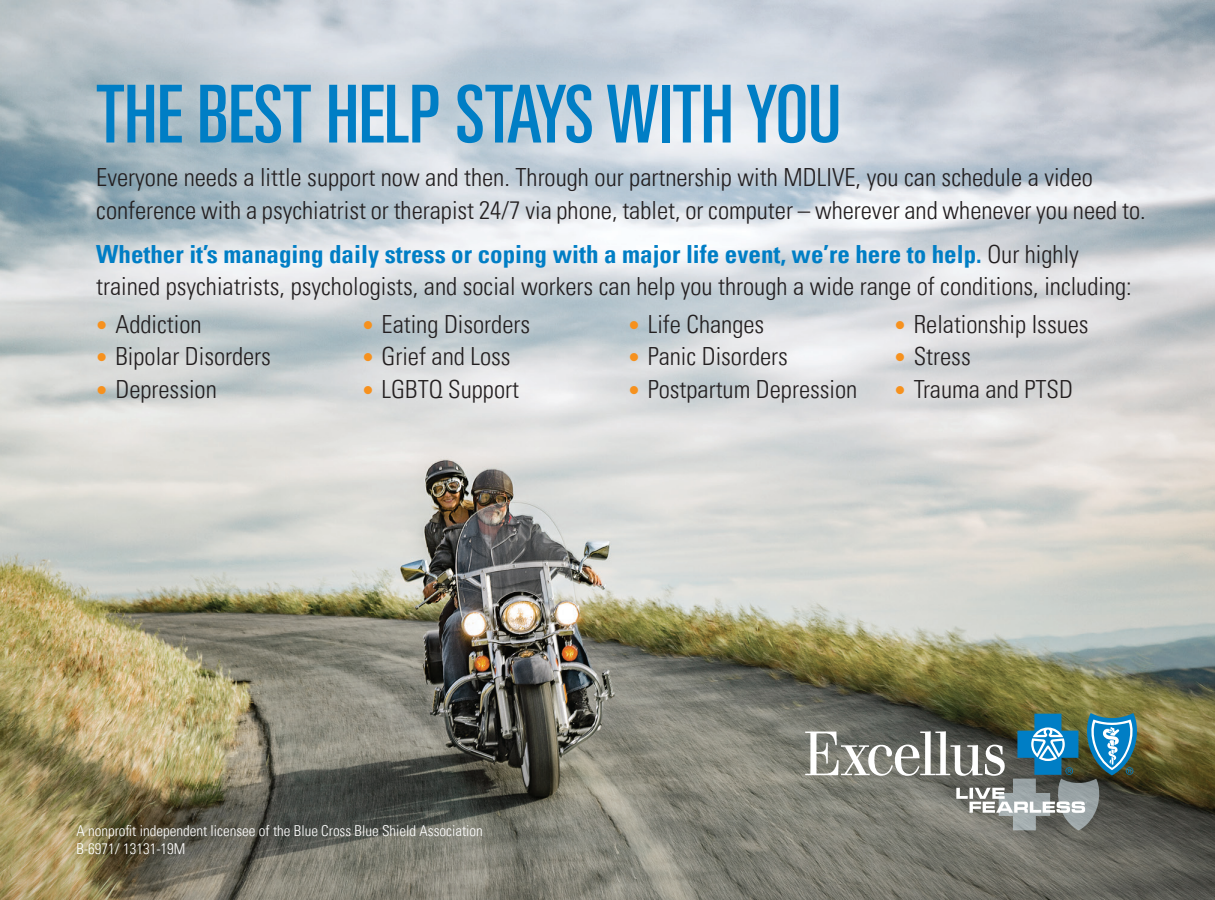
<style>
.page{position:relative;width:1215px;height:900px;background:#fff}
.page>*{position:absolute;margin:0;border:0;box-sizing:border-box;transform-origin:0 0}
.t1{font:80px "Univers LT Pro Ult Cond";color:#007ec5}
.t2{font:300 condensed 25px/32.5px "Univers LT Pro";color:#231f20}
.t3{font:300 condensed 15px/18px "Univers LT Pro";color:#fff}
.s1{font-weight:700;color:#007ec5}
.s2{font-size:22.5px;color:#f6911e}
</style>
<div class="page">
<img style="left:0;top:1px;width:1215px;height:899px">
<div style="left:57px;top:42px;width:1120px;height:398px;background:#fff;opacity:.75"></div>
<svg style="left:805px;top:713px;width:333px;height:117px;background:#727f7e"></svg>
<h1 class="t1" style="left:96px;top:59px;width:746px">THE BEST HELP STAYS WITH YOU</h1>
<p class="t2" style="left:96px;top:160px;width:1051px">Everyone needs a little support now and then. Through our partnership with MDLIVE, you can schedule a video conference with a psychiatrist or therapist 24/7 via phone, tablet, or computer – wherever and whenever you need to.</p>
<p class="t2" style="left:96px;top:236px;width:1037px"><span class="s1">Whether it’s managing daily stress or coping with a major life event, we’re here to help.</span> Our highly trained psychiatrists, psychologists, and social workers can help you through a wide range of conditions, including:</p>
<p class="t2" style="left:96px;top:307px;width:107px"><span class="s2">•</span> Addiction</p>
<p class="t2" style="left:96px;top:339px;width:176px"><span class="s2">•</span> Bipolar Disorders</p>
<p class="t2" style="left:96px;top:372px;width:122px"><span class="s2">•</span> Depression</p>
<p class="t2" style="left:628px;top:307px;width:137px"><span class="s2">•</span> Life Changes</p>
<p class="t2" style="left:628px;top:339px;width:161px"><span class="s2">•</span> Panic Disorders</p>
<p class="t2" style="left:628px;top:372px;width:230px"><span class="s2">•</span> Postpartum Depression</p>
<p class="t2" style="left:362px;top:307px;width:169px"><span class="s2">•</span> Eating Disorders</p>
<p class="t2" style="left:362px;top:339px;width:150px"><span class="s2">•</span> Grief and Loss</p>
<p class="t2" style="left:362px;top:372px;width:158px"><span class="s2">•</span> LGBTQ Support</p>
<p class="t2" style="left:895px;top:307px;width:196px"><span class="s2">•</span> Relationship Issues</p>
<p class="t2" style="left:895px;top:339px;width:78px"><span class="s2">•</span> Stress</p>
<p class="t2" style="left:895px;top:372px;width:180px"><span class="s2">•</span> Trauma and PTSD</p>
<p class="t3" style="left:77px;top:821px;width:408px">A nonprofit independent licensee of the Blue Cross Blue Shield Association<br>B-6971/ 13131-19M</p>
</div>
